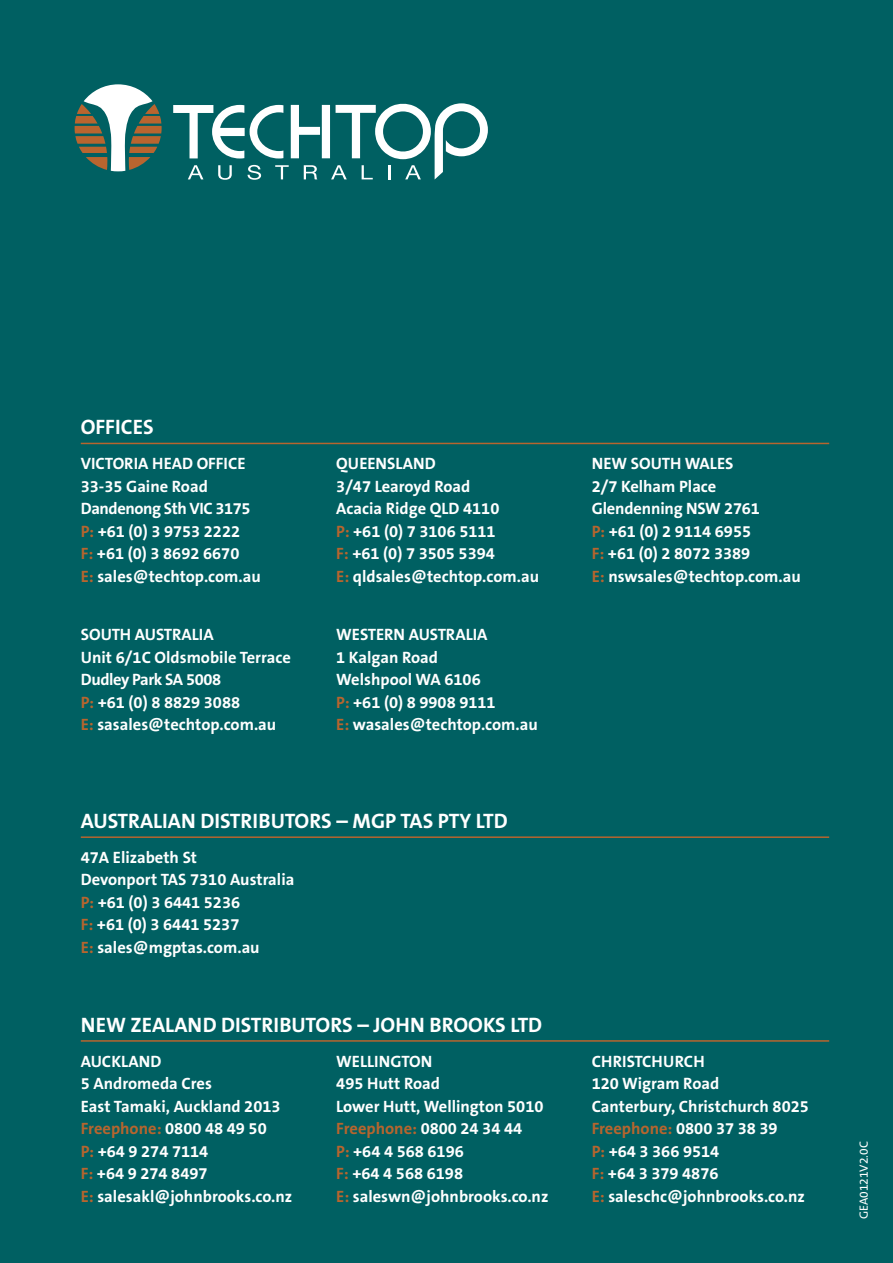
<style>
.page{position:relative;width:893px;height:1263px;background:#006062}
.page>*{position:absolute;margin:0;border:0;box-sizing:border-box;transform-origin:0 0}
.t1{font:700 21px "The Sans B7";color:#fff}
.t2{font:700 16.5px "The Sans B7";color:#fff}
.t3{font:700 16.5px "The Sans B7";color:#b7652e}
.t4{font:700 16.5px "The Sans B7";letter-spacing:-.025em;color:#fff}
.t5{font:12px "The Sans B5 Plain";color:#fff}
.s1{color:#b7652e}
.s2{color:#fff}
</style>
<div class="page">
<svg style="left:75px;top:84px;width:87px;height:87px"></svg>
<svg style="left:173px;top:103px;width:315px;height:77px"></svg>
<hr style="left:81px;top:1040px;width:748px;height:2px;background:#b7652e">
<hr style="left:81px;top:443px;width:748px;height:1px;background:#b7652e">
<hr style="left:81px;top:836px;width:748px;height:2px;background:#b7652e">
<p class="t1" style="left:81px;top:416px;width:74px">OFFICES</p>
<p class="t2" style="left:81px;top:455px;width:166px">VICTORIA HEAD OFFICE</p>
<p class="t2" style="left:81px;top:477px;width:129px">33-35 Gaine Road</p>
<p class="t4" style="left:81px;top:500px;width:171px">Dandenong Sth VIC 3175</p>
<p class="t2" style="left:81px;top:522px;width:161px"><span class="s1">P:</span> +61 (0) 3 9753 2222</p>
<p class="t2" style="left:81px;top:545px;width:160px"><span class="s1">F:</span> +61 (0) 3 8692 6670</p>
<p class="t2" style="left:81px;top:567px;width:181px"><span class="s1">E:</span> sales@techtop.com.au</p>
<p class="t2" style="left:81px;top:626px;width:134px">SOUTH AUSTRALIA</p>
<p class="t2" style="left:81px;top:649px;width:212px">Unit 6/1C Oldsmobile Terrace</p>
<p class="t4" style="left:81px;top:671px;width:142px">Dudley Park SA 5008</p>
<p class="t2" style="left:81px;top:694px;width:161px"><span class="s1">P:</span> +61 (0) 8 8829 3088</p>
<p class="t2" style="left:81px;top:716px;width:197px"><span class="s1">E:</span> sasales@techtop.com.au</p>
<p class="t2" style="left:336px;top:455px;width:101px">QUEENSLAND</p>
<p class="t2" style="left:336px;top:477px;width:136px">3/47 Learoyd Road</p>
<p class="t2" style="left:336px;top:500px;width:165px">Acacia Ridge QLD 4110</p>
<p class="t2" style="left:336px;top:522px;width:161px"><span class="s1">P:</span> +61 (0) 7 3106 5111</p>
<p class="t2" style="left:336px;top:545px;width:160px"><span class="s1">F:</span> +61 (0) 7 3505 5394</p>
<p class="t2" style="left:336px;top:567px;width:204px"><span class="s1">E:</span> qldsales@techtop.com.au</p>
<p class="t2" style="left:336px;top:626px;width:153px">WESTERN AUSTRALIA</p>
<p class="t2" style="left:336px;top:649px;width:103px">1 Kalgan Road</p>
<p class="t2" style="left:336px;top:671px;width:146px">Welshpool WA 6106</p>
<p class="t2" style="left:336px;top:694px;width:161px"><span class="s1">P:</span> +61 (0) 8 9908 9111</p>
<p class="t2" style="left:336px;top:716px;width:203px"><span class="s1">E:</span> wasales@techtop.com.au</p>
<p class="t1" style="left:81px;top:810px;width:428px">AUSTRALIAN DISTRIBUTORS – MGP TAS PTY LTD</p>
<p class="t2" style="left:81px;top:849px;width:118px">47A Elizabeth St</p>
<p class="t2" style="left:81px;top:871px;width:215px">Devonport TAS 7310 Australia</p>
<p class="t2" style="left:81px;top:894px;width:161px"><span class="s1">P:</span> +61 (0) 3 6441 5236</p>
<p class="t2" style="left:81px;top:916px;width:160px"><span class="s1">F:</span> +61 (0) 3 6441 5237</p>
<p class="t2" style="left:81px;top:939px;width:180px"><span class="s1">E:</span> sales@mgptas.com.au</p>
<p class="t1" style="left:81px;top:1013px;width:463px">NEW ZEALAND DISTRIBUTORS – JOHN BROOKS LTD</p>
<p class="t2" style="left:81px;top:1052px;width:82px">AUCKLAND</p>
<p class="t2" style="left:81px;top:1075px;width:133px">5 Andromeda Cres</p>
<p class="t2" style="left:81px;top:1097px;width:201px">East Tamaki, Auckland 2013</p>
<p class="t3" style="left:81px;top:1120px;width:187px">Freephone: <span class="s2">0800 48 49 50</span></p>
<p class="t2" style="left:81px;top:1142px;width:129px"><span class="s1">P:</span> +64 9 274 7114</p>
<p class="t2" style="left:81px;top:1165px;width:128px"><span class="s1">F:</span> +64 9 274 8497</p>
<p class="t2" style="left:81px;top:1187px;width:213px"><span class="s1">E:</span> salesakl@johnbrooks.co.nz</p>
<p class="t2" style="left:336px;top:1052px;width:98px">WELLINGTON</p>
<p class="t2" style="left:336px;top:1075px;width:105px">495 Hutt Road</p>
<p class="t2" style="left:336px;top:1097px;width:209px">Lower Hutt, Wellington 5010</p>
<p class="t3" style="left:336px;top:1120px;width:187px">Freephone: <span class="s2">0800 24 34 44</span></p>
<p class="t2" style="left:336px;top:1142px;width:129px"><span class="s1">P:</span> +64 4 568 6196</p>
<p class="t2" style="left:336px;top:1165px;width:128px"><span class="s1">F:</span> +64 4 568 6198</p>
<p class="t2" style="left:336px;top:1187px;width:214px"><span class="s1">E:</span> saleswn@johnbrooks.co.nz</p>
<p class="t2" style="left:592px;top:455px;width:143px">NEW SOUTH WALES</p>
<p class="t2" style="left:592px;top:477px;width:126px">2/7 Kelham Place</p>
<p class="t2" style="left:592px;top:500px;width:170px">Glendenning NSW 2761</p>
<p class="t2" style="left:592px;top:522px;width:161px"><span class="s1">P:</span> +61 (0) 2 9114 6955</p>
<p class="t2" style="left:592px;top:545px;width:160px"><span class="s1">F:</span> +61 (0) 2 8072 3389</p>
<p class="t2" style="left:592px;top:567px;width:211px"><span class="s1">E:</span> nswsales@techtop.com.au</p>
<p class="t2" style="left:592px;top:1052px;width:114px">CHRISTCHURCH</p>
<p class="t2" style="left:592px;top:1075px;width:129px">120 Wigram Road</p>
<p class="t2" style="left:592px;top:1097px;width:219px">Canterbury, Christchurch 8025</p>
<p class="t3" style="left:592px;top:1120px;width:187px">Freephone: <span class="s2">0800 37 38 39</span></p>
<p class="t2" style="left:592px;top:1142px;width:129px"><span class="s1">P:</span> +64 3 366 9514</p>
<p class="t2" style="left:592px;top:1165px;width:128px"><span class="s1">F:</span> +64 3 379 4876</p>
<p class="t2" style="left:592px;top:1187px;width:215px"><span class="s1">E:</span> saleschc@johnbrooks.co.nz</p>
<p class="t5" style="left:857px;top:1219px;width:80px;rotate:-90deg">GEA0121V2.0C</p>
</div>
